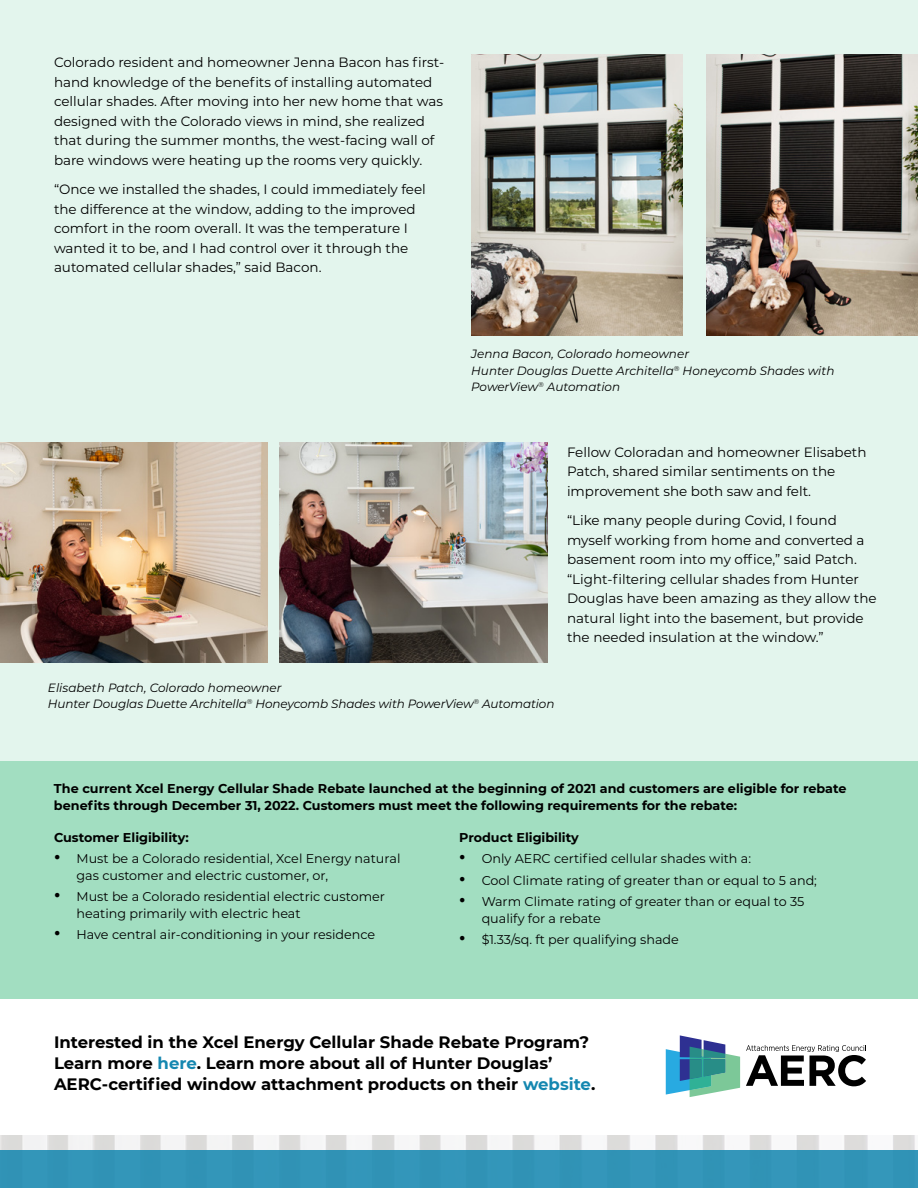
<style>
.page{position:relative;width:918px;height:1188px;background:#fff}
.page>*{position:absolute;margin:0;border:0;box-sizing:border-box;transform-origin:0 0}
.t1{font:700 16.5px/21px "Montserrat";color:#000}
.t2{font:13.5px/19.5px "Montserrat";color:#000}
.t3{font:12.75px/16.5px "Montserrat";color:#000}
.t4{font:700 12.75px/16.5px "Montserrat";color:#000}
.t5{font:italic 12px/16.5px "Montserrat";letter-spacing:-.01em;color:#000}
.s1{font-family:"Times New Roman";font-size:18px}
.s2{color:#1487b0}
</style>
<div class="page">
<div style="left:0;top:0;width:918px;height:789px;background:#e3f5ed"></div>
<img style="left:0;top:442px;width:268px;height:221px">
<img style="left:280px;top:442px;width:268px;height:221px">
<img style="left:471px;top:54px;width:212px;height:281px">
<img style="left:707px;top:54px;width:211px;height:281px">
<img style="left:0;top:1136px;width:915px;height:14px">
<div style="left:0;top:1150px;width:918px;height:38px;background:#3396b9"></div>
<svg style="left:666px;top:1035px;width:74px;height:62px"></svg>
<svg style="left:746px;top:1045px;width:120px;height:41px"></svg>
<div style="left:0;top:762px;width:918px;height:237px;background:#a2dec1"></div>
<p class="t2" style="left:54px;top:52px;width:392px">Colorado resident and homeowner Jenna Bacon has first&shy;hand knowledge of the benefits of installing automated cellular shades. After moving into her new home that was designed with the Colorado views in mind, she realized that during the summer months, the west-facing wall of bare windows were heating up the rooms very quickly.</p>
<p class="t2" style="left:54px;top:179px;width:373px">“Once we installed the shades, I could immediately feel the difference at the window, adding to the improved comfort in the room overall. It was the temperature I wanted it to be, and I had control over it through the automated cellular shades,” said Bacon.</p>
<p class="t5" style="left:471px;top:345px;width:365px">Jenna Bacon, Colorado homeowner<br>Hunter Douglas Duette Architella<sup>®</sup> Honeycomb Shades with<br>PowerView<sup>®</sup> Automation</p>
<p class="t2" style="left:567px;top:442px;width:301px">Fellow Coloradan and homeowner Elisabeth<br>Patch, shared similar sentiments on the improvement she both saw and felt.</p>
<p class="t2" style="left:567px;top:510px;width:311px">“Like many people during Covid, I found myself working from home and converted a basement room into my office,” said Patch. “Light-filtering cellular shades from Hunter Douglas have been amazing as they allow the natural light into the basement, but provide the needed insulation at the window.”</p>
<p class="t5" style="left:48px;top:679px;width:508px">Elisabeth Patch, Colorado homeowner<br>Hunter Douglas Duette Architella<sup>®</sup> Honeycomb Shades with PowerView<sup>®</sup> Automation</p>
<p class="t4" style="left:54px;top:780px;width:794px">The current Xcel Energy Cellular Shade Rebate launched at the beginning of 2021 and customers are eligible for rebate benefits through December 31, 2022. Customers must meet the following requirements for the rebate:</p>
<p class="t4" style="left:54px;top:828px;width:136px">Customer Eligibility:</p>
<p class="t3" style="left:76px;top:850px;width:325px;text-indent:-22px"><span class="s1">•</span> Must be a Colorado residential, Xcel Energy natural gas customer and electric customer, or,</p>
<p class="t3" style="left:76px;top:888px;width:310px;text-indent:-22px"><span class="s1">•</span> Must be a Colorado residential electric customer heating primarily with electric heat</p>
<p class="t3" style="left:54px;top:926px;width:323px"><span class="s1">•</span> Have central air-conditioning in your residence</p>
<p class="t4" style="left:459px;top:828px;width:121px">Product Eligibility</p>
<p class="t3" style="left:459px;top:850px;width:293px"><span class="s1">•</span> Only AERC certified cellular shades with a:</p>
<p class="t3" style="left:459px;top:872px;width:359px"><span class="s1">•</span> Cool Climate rating of greater than or equal to 5 and;</p>
<p class="t3" style="left:482px;top:893px;width:324px;text-indent:-22px"><span class="s1">•</span> Warm Climate rating of greater than or equal to 35 qualify for a rebate</p>
<p class="t3" style="left:459px;top:931px;width:221px"><span class="s1">•</span> $1.33/sq. ft per qualifying shade</p>
<p class="t1" style="left:54px;top:1031px;width:543px">Interested in the Xcel Energy Cellular Shade Rebate Program?<br>Learn more <span class="s2">here</span>. Learn more about all of Hunter Douglas’<br>AERC-certified window attachment products on their <span class="s2">website</span>.</p>
</div>
